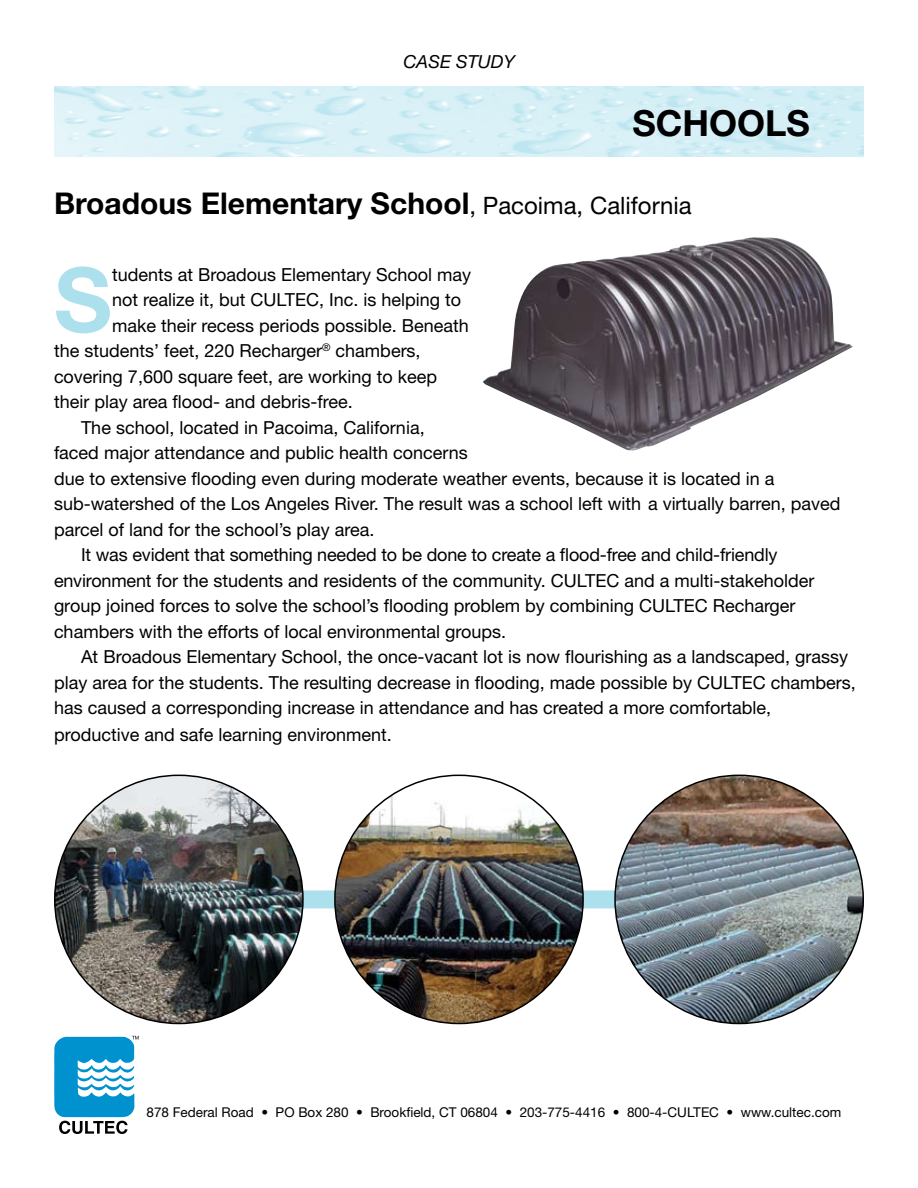
<style>
.page{position:relative;width:918px;height:1188px;background:#fff}
.page>*{position:absolute;margin:0;border:0;box-sizing:border-box;transform-origin:0 0}
.t1{font:700 89.4px "Helvetica Neue";color:#ade0ed}
.t2{font:700 36px "Helvetica Neue";color:#000}
.t3{font:700 30px "Helvetica Neue";color:#000}
.t4{font:18px "Helvetica Neue";color:#000}
.t5{font:italic 18px "Helvetica Neue";color:#000}
.t6{font:13.5px "Helvetica Neue";color:#000}
.s1{font-weight:400;font-size:24px}
</style>
<div class="page">
<div style="left:177px;top:890px;width:569px;height:18px;background:#ade0ed"></div>
<img style="left:54px;top:86px;width:810px;height:71px">
<img style="left:483px;top:237px;width:370px;height:214px">
<img style="left:55px;top:775px;width:248px;height:249px;border-radius:50%">
<img style="left:335px;top:775px;width:248px;height:249px;border-radius:50%">
<img style="left:615px;top:775px;width:248px;height:249px;border-radius:50%">
<svg style="left:54px;top:1036px;width:85px;height:98px"></svg>
<p class="t5" style="left:403px;top:51px;width:113px">CASE STUDY</p>
<h2 class="t2" style="left:633px;top:101px;width:179px">SCHOOLS</h2>
<h3 class="t3" style="left:54px;top:185px;width:639px">Broadous Elementary School<span class="s1">, Pacoima, California</span></h3>
<h1 class="t1" style="left:54px;top:245px;width:60px">S</h1>
<p class="t4" style="left:112px;top:264px;width:361px">tudents at Broadous Elementary School may</p>
<p class="t4" style="left:112px;top:289px;width:351px">not realize it, but CULTEC, Inc. is helping to</p>
<p class="t4" style="left:112px;top:315px;width:358px">make their recess periods possible. Beneath</p>
<p class="t4" style="left:54px;top:340px;width:368px">the students’ feet, 220 Recharger<sup>®</sup> chambers,</p>
<p class="t4" style="left:54px;top:366px;width:385px">covering 7,600 square feet, are working to keep</p>
<p class="t4" style="left:54px;top:391px;width:300px">their play area flood- and debris-free.</p>
<p class="t4" style="left:81px;top:417px;width:345px">The school, located in Pacoima, California,</p>
<p class="t4" style="left:54px;top:442px;width:415px">faced major attendance and public health concerns</p>
<p class="t4" style="left:54px;top:468px;width:722px">due to extensive flooding even during moderate weather events, because it is located in a</p>
<p class="t4" style="left:54px;top:493px;width:788px">sub-watershed of the Los Angeles River. The result was a school left with a virtually barren, paved</p>
<p class="t4" style="left:54px;top:519px;width:322px">parcel of land for the school’s play area.</p>
<p class="t4" style="left:81px;top:544px;width:698px">It was evident that something needed to be done to create a flood-free and child-friendly</p>
<p class="t4" style="left:54px;top:570px;width:762px">environment for the students and residents of the community. CULTEC and a multi-stakeholder</p>
<p class="t4" style="left:54px;top:595px;width:743px">group joined forces to solve the school’s flooding problem by combining CULTEC Recharger</p>
<p class="t4" style="left:54px;top:621px;width:454px">chambers with the efforts of local environmental groups.</p>
<p class="t4" style="left:81px;top:646px;width:769px">At Broadous Elementary School, the once-vacant lot is now flourishing as a landscaped, grassy</p>
<p class="t4" style="left:54px;top:672px;width:803px">play area for the students. The resulting decrease in flooding, made possible by CULTEC chambers,</p>
<p class="t4" style="left:54px;top:697px;width:719px">has caused a corresponding increase in attendance and has created a more comfortable,</p>
<p class="t4" style="left:54px;top:724px;width:339px">productive and safe learning environment.</p>
<p class="t6" style="left:147px;top:1104px;width:696px">878 Federal Road • PO Box 280 • Brookfield, CT 06804 • 203-775-4416 • 800-4-CULTEC • www.cultec.com</p>
</div>
